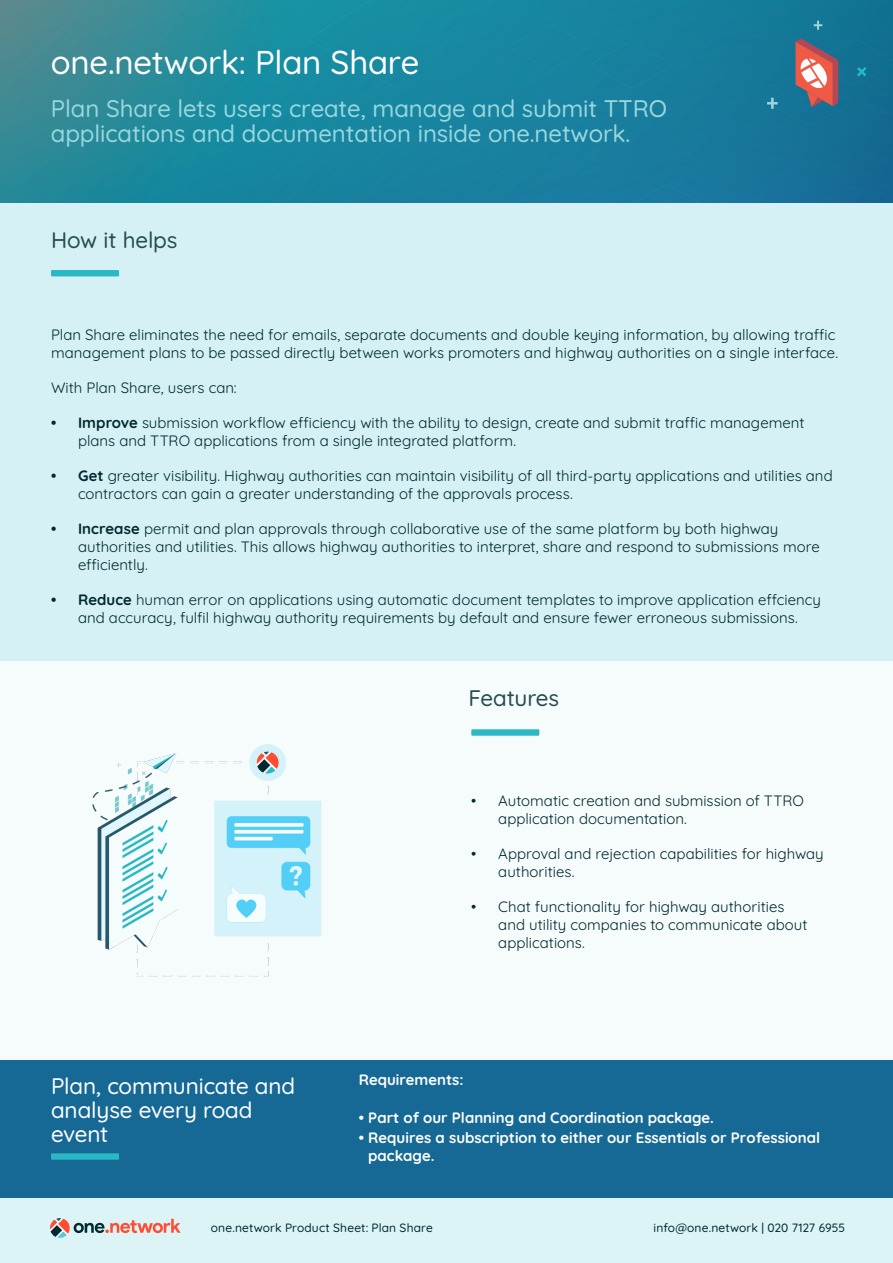
<style>
.page{position:relative;width:893px;height:1263px;background:#fff}
.page>*{position:absolute;margin:0;border:0;box-sizing:border-box;transform-origin:0 0}
.Header___Title_Block{font:500 33px "Quicksand";letter-spacing:-.005em;color:#fff}
.Header___Title_Block-2{font:500 24px/25.5px "Quicksand";letter-spacing:-.005em;color:#98d7de}
.Page_Subheaders{font:500 22.5px/24px "Quicksand";letter-spacing:-.005em;color:#fff}
.Page_Subheaders-2{font:500 22.5px "Quicksand";letter-spacing:-.005em;color:#274c51}
.Body_copy{font:15px/18px "Quicksand";color:#002930}
.t1{font:700 15px/18px "Quicksand";color:#fff}
.Page_Subheaders-3{font:500 12px "Quicksand";letter-spacing:.015em;color:#002930}
.s1{font-weight:700}
</style>
<div class="page">
<div style="left:0;top:0;width:893px;height:1184px;background:#f6fcfc"></div>
<div style="left:0;top:1061px;width:893px;height:137px;background:#166995"></div>
<div style="left:0;top:202px;width:893px;height:459px;background:#d6f1f5"></div>
<div style="left:51px;top:1153px;width:68px;height:7px;background:#29b8c4"></div>
<img style="left:0;top:0;width:893px;height:202px">
<div style="left:0;top:1198px;width:893px;height:65px;background:#ddf4f7"></div>
<svg style="left:50px;top:1218px;width:130px;height:20px"></svg>
<svg style="left:857px;top:67px;width:9px;height:10px"></svg>
<svg style="left:767px;top:98px;width:11px;height:11px"></svg>
<svg style="left:814px;top:21px;width:8px;height:9px"></svg>
<svg style="left:795px;top:38px;width:43px;height:69px;background:#ac7477"></svg>
<div style="left:471px;top:729px;width:68px;height:7px;background:#29b8c4"></div>
<div style="left:51px;top:270px;width:68px;height:6px;background:#29b8c4"></div>
<img style="left:92px;top:744px;width:230px;height:233px">
<p class="Header___Title_Block" style="left:51px;top:37px;width:370px">one.network: Plan Share</p>
<p class="Header___Title_Block-2" style="left:51px;top:93px;width:618px">Plan Share lets users create, manage and submit TTRO applications and documentation inside one.network.</p>
<p class="Page_Subheaders-2" style="left:51px;top:222px;width:128px">How it helps</p>
<p class="Body_copy" style="left:51px;top:324px;width:788px">Plan Share eliminates the need for emails, separate documents and double keying information, by allowing traffic management plans to be passed directly between works promoters and highway authorities on a single interface.</p>
<p class="Body_copy" style="left:51px;top:377px;width:187px">With Plan Share, users can:</p>
<p class="Body_copy" style="left:78px;top:412px;width:728px;text-indent:-27px"><span class="s1">• Improve</span> submission workflow efficiency with the ability to design, create and submit traffic management plans and TTRO applications from a single integrated platform.</p>
<p class="Body_copy" style="left:78px;top:465px;width:756px;text-indent:-27px"><span class="s1">• Get</span> greater visibility. Highway authorities can maintain visibility of all third-party applications and utilities and contractors can gain a greater understanding of the approvals process.</p>
<p class="Body_copy" style="left:78px;top:518px;width:743px;text-indent:-27px"><span class="s1">• Increase</span> permit and plan approvals through collaborative use of the same platform by both highway authorities and utilities. This allows highway authorities to interpret, share and respond to submissions more efficiently.</p>
<p class="Body_copy" style="left:51px;top:589px;width:771px;text-align:center"><span class="s1">• Reduce</span> human error on applications using automatic document templates to improve application effciency and accuracy, fulfil highway authority requirements by default and ensure fewer erroneous submissions.</p>
<p class="Page_Subheaders-2" style="left:468px;top:680px;width:92px">Features</p>
<p class="Page_Subheaders" style="left:51px;top:1072px;width:246px">Plan, communicate and analyse every road event</p>
<p class="Body_copy" style="left:498px;top:790px;width:307px;text-indent:-27px">• Automatic creation and submission of TTRO application documentation.</p>
<p class="Body_copy" style="left:498px;top:843px;width:327px;text-indent:-27px">• Approval and rejection capabilities for highway authorities.</p>
<p class="Body_copy" style="left:498px;top:896px;width:311px;text-indent:-27px">• Chat functionality for highway authorities and utility companies to communicate about applications.</p>
<p class="t1" style="left:359px;top:1069px;width:106px">Requirements:</p>
<p class="t1" style="left:359px;top:1107px;width:357px">• Part of our Planning and Coordination package.</p>
<p class="t1" style="left:368px;top:1127px;width:453px;text-indent:-9px">• Requires a subscription to either our Essentials or Professional package.</p>
<p class="Page_Subheaders-3" style="left:211px;top:1218px;width:223px">one.network Product Sheet: Plan Share</p>
<p class="Page_Subheaders-3" style="left:654px;top:1218px;width:193px">info@one.network | 020 7127 6955</p>
</div>
